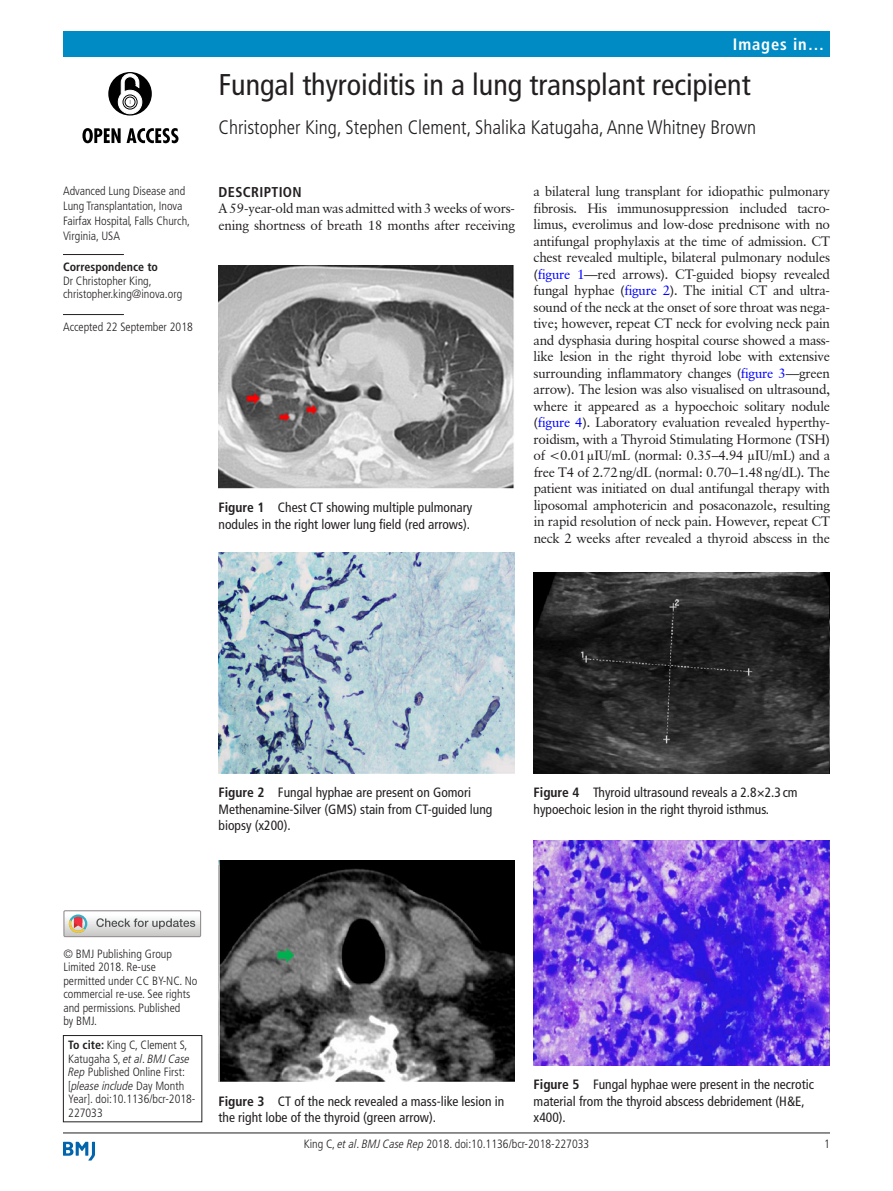
<style>
.page{position:relative;width:893px;height:1191px;background:#fff}
.page>*{position:absolute;margin:0;border:0;box-sizing:border-box;transform-origin:0 0}
.t1{font:condensed 30px "Frutiger LT Pro";color:#231f20}
.t2{font:300 condensed 19.5px "Frutiger LT Pro";color:#231f20}
.t3{font:700 condensed 16.5px "Frutiger LT Std";letter-spacing:.055em;color:#fff}
.t4{font:700 condensed 14.25px "Frutiger LT Pro";letter-spacing:.025em;color:#231f20}
.t5{font:13.5px/16.5px "Classical Garamond BT";letter-spacing:-.02em;color:#231f20}
.t6{font:condensed 13.5px/16.5px "Frutiger LT Pro";color:#231f20}
.t7{font:300 condensed 12px/13.5px "Frutiger LT Pro";color:#231f20}
.t8{font:700 condensed 12px "Frutiger LT Pro";color:#231f20}
.s1{font-weight:700}
.s2{color:#00f}
.s3{font-family:"Times New Roman"}
.s4{font-style:italic}
</style>
<div class="page">
<hr style="left:63px;top:1132px;width:767px;height:1px;background:#231f20">
<svg style="left:63px;top:1141px;width:32px;height:19px"></svg>
<div style="left:63px;top:31px;width:767px;height:25px;background:#008bc5"></div>
<div style="left:63px;top:1035px;width:139px;height:87px;border:1px solid #231f20"></div>
<hr style="left:63px;top:254px;width:61px;height:1px;background:#231f20">
<hr style="left:63px;top:314px;width:61px;height:1px;background:#231f20">
<div style="left:63px;top:910px;width:138px;height:27px;border:1px solid #969090"></div>
<svg style="left:64px;top:910px;width:137px;height:26px"></svg>
<img style="left:219px;top:266px;width:295px;height:222px">
<img style="left:219px;top:552px;width:296px;height:221px">
<img style="left:219px;top:860px;width:296px;height:221px">
<img style="left:534px;top:573px;width:296px;height:200px">
<img style="left:534px;top:840px;width:296px;height:225px">
<div style="left:108px;top:72px;width:44px;height:43px;background:#000;border-radius:50%"></div>
<svg style="left:118px;top:73px;width:24px;height:41px"></svg>
<div style="left:123px;top:95px;width:15px;height:14px;border:1px solid #000;border-radius:50%"></div>
<div style="left:125px;top:97px;width:10px;height:10px;border:1px solid #000;border-radius:50%"></div>
<svg style="left:82px;top:128px;width:39px;height:15px"></svg>
<svg style="left:127px;top:128px;width:51px;height:15px"></svg>
<p class="t7" style="left:63px;top:183px;width:129px;line-height:15px">Advanced Lung Disease and<br>Lung Transplantation, Inova<br>Fairfax Hospital, Falls Church,<br>Virginia, USA</p>
<p class="t8" style="left:63px;top:260px;width:97px">Correspondence to</p>
<p class="t7" style="left:63px;top:274px;width:121px">Dr Christopher King, christopher.king@inova.org</p>
<p class="t7" style="left:63px;top:321px;width:131px">Accepted 22 September 2018</p>
<p class="t3" style="left:733px;top:34px;width:93px">Images in…</p>
<h1 class="t1" style="left:219px;top:67px;width:533px">Fungal thyroiditis in a lung transplant recipient</h1>
<h2 class="t2" style="left:219px;top:116px;width:539px">Christopher King, Stephen Clement, Shalika Katugaha, Anne Whitney Brown</h2>
<p class="t4" style="left:219px;top:183px;width:85px">Description</p>
<p class="t5" style="left:219px;top:200px;width:298px">A 59-year-old man was admitted with 3 weeks of wors&shy;ening shortness of breath 18 months after receiving</p>
<p class="t6" style="left:219px;top:499px;width:255px"><span class="s1">Figure 1</span> Chest CT showing multiple pulmonary nodules in the right lower lung field (red arrows).</p>
<p class="t5" style="left:534px;top:183px;width:298px;text-align:justify">a bilateral lung transplant for idiopathic pulmonary fibrosis. His immunosuppression included tacro&shy;limus, everolimus and low-dose prednisone with no antifungal prophylaxis at the time of admission. CT chest revealed multiple, bilateral pulmonary nodules (<span class="s2">figure 1</span>—red arrows). CT-guided biopsy revealed fungal hyphae (<span class="s2">figure 2</span>). The initial CT and ultra&shy;sound of the neck at the onset of sore throat was nega&shy;tive; however, repeat CT neck for evolving neck pain and dysphasia during hospital course showed a mass&shy;like lesion in the right thyroid lobe with extensive surrounding inflammatory changes (<span class="s2">figure 3</span>—green arrow). The lesion was also visualised on ultrasound, where it appeared as a hypoechoic solitary nodule (<span class="s2">figure 4</span>). Laboratory evaluation revealed hyperthy&shy;roidism, with a Thyroid Stimulating Hormone (TSH) of &lt;0.01<span class="s3">µ</span>IU/mL (normal: 0.35–4.94 <span class="s3">µ</span>IU/mL) and a free T4 of 2.72ng/dL (normal: 0.70–1.48ng/dL). The patient was initiated on dual antifungal therapy with liposomal amphotericin and posaconazole, resulting in rapid resolution of neck pain. However, repeat CT neck 2 weeks after revealed a thyroid abscess in the</p>
<p class="t6" style="left:219px;top:784px;width:275px"><span class="s1">Figure 2</span> Fungal hyphae are present on Gomori<br>Methenamine-Silver (GMS) stain from CT-guided lung biopsy (x200).</p>
<p class="t6" style="left:534px;top:784px;width:266px"><span class="s1">Figure 4</span> Thyroid ultrasound reveals a 2.8×2.3 cm hypoechoic lesion in the right thyroid isthmus.</p>
<p class="t7" style="left:63px;top:946px;width:136px">© BMJ Publishing Group<br>Limited 2018. Re-use permitted under CC BY-NC. No commercial re-use. See rights and permissions. Published<br>by BMJ.</p>
<p class="t7" style="left:68px;top:1038px;width:129px"><span class="s1">To cite:</span> King C, Clement S,<br>Katugaha S, <span class="s4">et al</span>. <span class="s4">BMJ Case<br>Rep</span> Published Online First: [<span class="s4">please include</span> Day Month<br>Year]. doi:10.1136/bcr-2018-<br>227033</p>
<p class="t6" style="left:219px;top:1092px;width:287px"><span class="s1">Figure 3</span> CT of the neck revealed a mass-like lesion in the right lobe of the thyroid (green arrow).</p>
<p class="t6" style="left:534px;top:1076px;width:282px"><span class="s1">Figure 5</span> Fungal hyphae were present in the necrotic material from the thyroid abscess debridement (H&amp;E, x400).</p>
<p class="t7" style="left:304px;top:1136px;width:287px">King C, <span class="s4">et al</span>. <span class="s4">BMJ Case Rep</span> 2018. doi:10.1136/bcr-2018-227033</p>
<p class="t7" style="left:824px;top:1136px;width:7px">1</p>
</div>
